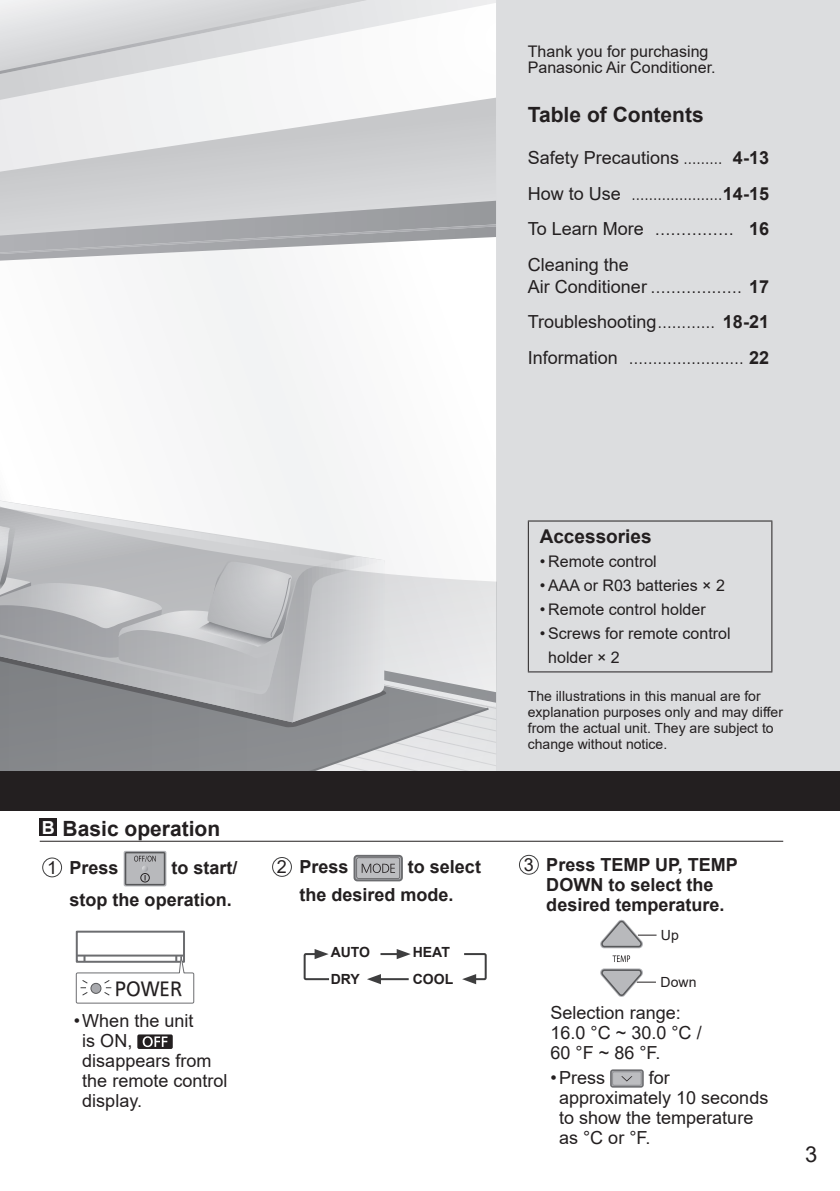
<style>
.page{position:relative;width:840px;height:1191px;background:#fff}
.page>*{position:absolute;margin:0;border:0;box-sizing:border-box;transform-origin:0 0}
.Nombre_R{font:22px "Arial";color:#231f20}
._10_5pt_Bld{font:700 21px "Arial";color:#231f20}
._9_5pt_Bld{font:700 19px "Arial";color:#231f20}
._9pt{font:18px/20px "Arial";color:#231f20}
.Contents{font:18px/21.6px "Arial";color:#231f20}
._9pt_Bld{font:700 18px/20px "Arial";color:#231f20}
.t1{font:18px "PUD Sans serif M";color:#231f20;scale:.9 1}
.t2{font:700 18px "Arial";color:#fff}
._7pt{font:16px/24px "Arial";color:#231f20}
._7pt-2{font:14px/16px "Arial";color:#231f20}
.t3{font:700 14px/26.6px "Arial";color:#231f20}
.s1{font-weight:700}
</style>
<div class="page">
<div style="left:493px;top:0;width:346px;height:771px;background:#dcdddf"></div>
<svg style="left:0;top:100px;width:495px;height:101px"></svg>
<svg style="left:0;top:201px;width:495px;height:18px;background:#c5c6c9"></svg>
<svg style="left:0;top:0;width:495px;height:100px"></svg>
<svg style="left:0;top:0;width:367px;height:74px"></svg>
<svg style="left:0;top:219px;width:495px;height:552px"></svg>
<hr style="left:527px;top:520px;width:245px;height:1px;background:#231f20">
<hr style="left:527px;top:521px;width:1px;height:150px;background:#231f20">
<hr style="left:771px;top:521px;width:1px;height:150px;background:#231f20">
<hr style="left:527px;top:671px;width:245px;height:1px;background:#231f20">
<div style="left:0;top:771px;width:839px;height:40px;background:#231f20"></div>
<hr style="left:40px;top:840px;width:742px;height:1px;background:#231f20">
<div style="left:40px;top:818px;width:17px;height:17px;background:#231f20"></div>
<div style="left:518px;top:855px;width:20px;height:19px;border:1px solid #3e3e3f;border-radius:50%"></div>
<svg style="left:612px;top:955px;width:17px;height:7px"></svg>
<svg style="left:600px;top:919px;width:56px;height:29px"></svg>
<svg style="left:600px;top:968px;width:55px;height:29px"></svg>
<svg style="left:610px;top:1069px;width:33px;height:18px"></svg>
<div style="left:42px;top:857px;width:20px;height:20px;border:1px solid #3e3e3f;border-radius:50%"></div>
<svg style="left:124px;top:851px;width:42px;height:35px"></svg>
<svg style="left:125px;top:852px;width:40px;height:33px"></svg>
<div style="left:76px;top:930px;width:109px;height:32px;border:2px solid #6c6d70"></div>
<svg style="left:75px;top:949px;width:120px;height:55px"></svg>
<div style="left:91px;top:983px;width:10px;height:10px;background:#a8a9ad;border:1px solid #57585a;border-radius:50%"></div>
<svg style="left:137px;top:1034px;width:36px;height:15px"></svg>
<div style="left:272px;top:857px;width:20px;height:20px;border:1px solid #3e3e3f;border-radius:50%"></div>
<svg style="left:353px;top:855px;width:49px;height:26px"></svg>
<svg style="left:462px;top:953px;width:25px;height:31px"></svg>
<svg style="left:380px;top:949px;width:30px;height:10px"></svg>
<svg style="left:303px;top:949px;width:27px;height:32px"></svg>
<hr style="left:377px;top:978px;width:31px;height:2px;background:#3e3e3f">
<svg style="left:367px;top:974px;width:14px;height:10px"></svg>
<p class="_7pt" style="left:527px;top:43px;width:189px;line-height:16px">Thank you for purchasing<br>Panasonic Air Conditioner.</p>
<p class="_10_5pt_Bld" style="left:527px;top:101px;width:177px">Table of Contents</p>
<p class="Contents" style="left:527px;top:147px;width:242px">Safety Precautions ……… <span class="s1">4-13</span></p>
<p class="Contents" style="left:527px;top:182px;width:242px">How to Use …………………<span class="s1">14-15</span></p>
<p class="Contents" style="left:527px;top:218px;width:242px">To Learn More …………… <span class="s1">16</span></p>
<p class="Contents" style="left:527px;top:254px;width:242px">Cleaning the<br>Air Conditioner ……………… <span class="s1">17</span></p>
<p class="Contents" style="left:527px;top:311px;width:242px">Troubleshooting………… <span class="s1">18-21</span></p>
<p class="Contents" style="left:527px;top:347px;width:242px">Information …………………… <span class="s1">22</span></p>
<p class="t2" style="left:42px;top:815px;width:14px">B</p>
<p class="_10_5pt_Bld" style="left:63px;top:814px;width:159px">Basic operation</p>
<p class="_9pt_Bld" style="left:69px;top:852px;width:169px;line-height:32px;text-indent:102px">to start/ stop the operation.</p>
<p class="_9pt" style="left:47px;top:857px;width:12px">1</p>
<p class="_9pt_Bld" style="left:69px;top:858px;width:51px">Press</p>
<p class="t1" style="left:115px;top:976px;width:76px">POWER</p>
<p class="_9pt" style="left:82px;top:1010px;width:147px;text-indent:-9px">• When the unit<br>is ON,<br>disappears from the remote control display.</p>
<p class="_9pt" style="left:277px;top:857px;width:12px">2</p>
<p class="_9pt_Bld" style="left:299px;top:857px;width:51px">Press</p>
<p class="_9pt_Bld" style="left:299px;top:853px;width:183px;line-height:28px;text-indent:108px">to select the desired mode.</p>
<p class="t3" style="left:330px;top:939px;width:41px">AUTO</p>
<p class="t3" style="left:412px;top:939px;width:42px">HEAT<br>COOL</p>
<p class="t3" style="left:330px;top:966px;width:31px">DRY</p>
<p class="_9_5pt_Bld" style="left:539px;top:524px;width:113px">Accessories</p>
<p class="_7pt" style="left:539px;top:549px;width:118px">• Remote control</p>
<p class="_7pt" style="left:539px;top:573px;width:187px">• AAA or R03 batteries × 2</p>
<p class="_7pt" style="left:539px;top:597px;width:167px">• Remote control holder</p>
<p class="_7pt" style="left:548px;top:621px;width:184px;text-indent:-9px">• Screws for remote control holder × 2</p>
<p class="_7pt-2" style="left:527px;top:687px;width:256px">The illustrations in this manual are for explanation purposes only and may differ from the actual unit. They are subject to change without notice.</p>
<p class="_9pt" style="left:523px;top:855px;width:12px">3</p>
<p class="_9pt_Bld" style="left:546px;top:855px;width:193px">Press TEMP UP, TEMP<br>DOWN to select the desired temperature.</p>
<p class="_7pt-2" style="left:660px;top:927px;width:19px">Up</p>
<p class="_7pt-2" style="left:660px;top:974px;width:37px">Down</p>
<p class="_9pt" style="left:550px;top:1002px;width:152px">Selection range:<br>16.0 °C ~ 30.0 °C /<br>60 °F ~ 86 °F.</p>
<p class="_9pt" style="left:550px;top:1067px;width:56px">• Press</p>
<p class="_9pt" style="left:558px;top:1067px;width:211px;text-indent:90px">for approximately 10 seconds to show the temperature as °C or °F.</p>
<p class="Nombre_R" style="left:804px;top:1138px;width:14px">3</p>
</div>
